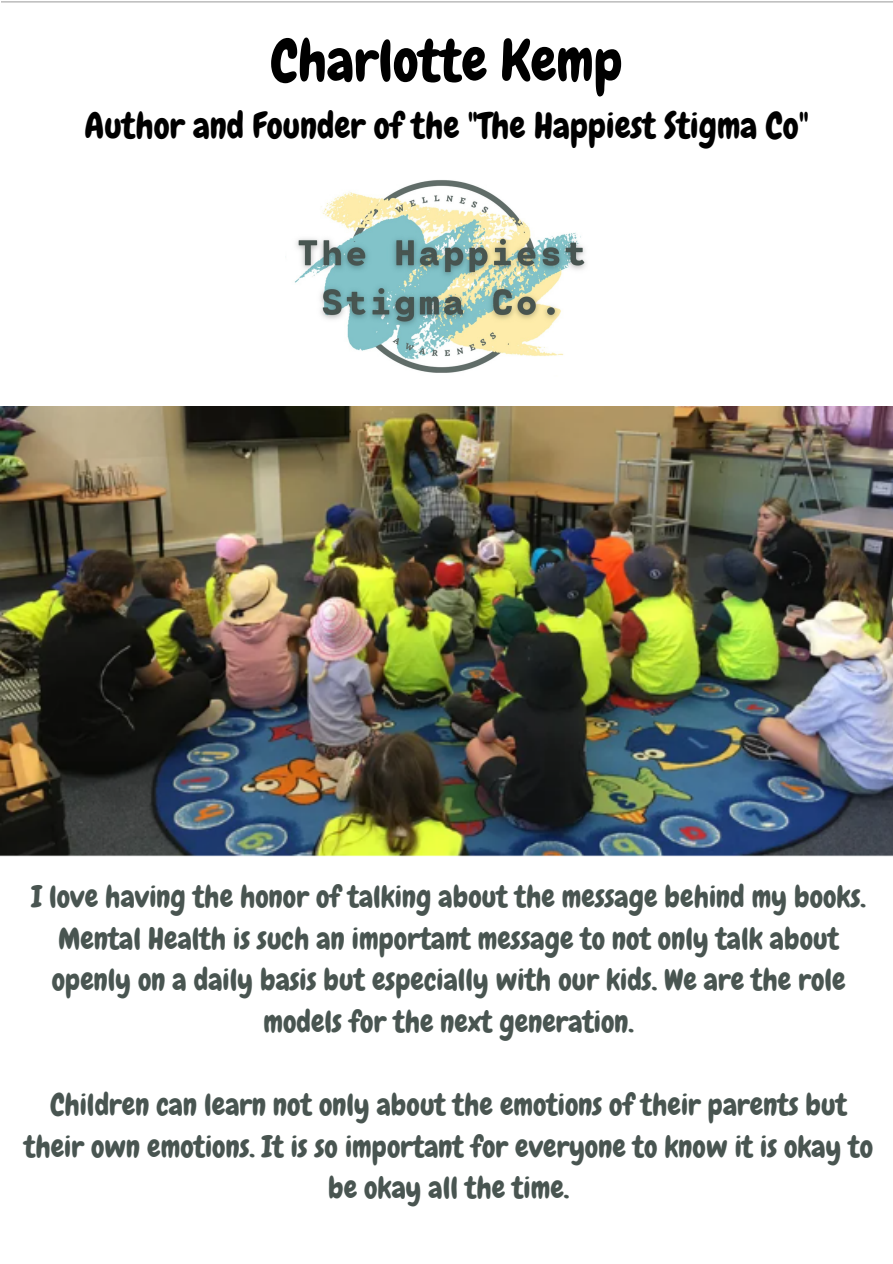
<style>
.page{position:relative;width:893px;height:1264px;background:#fff}
.page>*{position:absolute;margin:0;border:0;box-sizing:border-box;transform-origin:0 0}
.t1{font:57.15px "Chewy";color:#000}
.t2{font:35.7px "Chewy";color:#000}
.t3{font:30px/41.5px "Chewy";color:#495551;text-align:center}
</style>
<div class="page">
<img style="left:0;top:406px;width:892px;height:451px">
<img style="left:285px;top:179px;width:303px;height:194px">
<p class="t1" style="left:271px;top:25px;width:353px">Charlotte Kemp</p>
<p class="t2" style="left:85px;top:103px;width:725px">Author and Founder of the "The Happiest Stigma Co"</p>
<p class="t3" style="left:31px;top:876px;width:835px">I love having the honor of talking about the message behind my books.<br>Mental Health is such an important message to not only talk about openly on a daily basis but especially with our kids. We are the role models for the next generation.</p>
<p class="t3" style="left:24px;top:1084px;width:850px">Children can learn not only about the emotions of their parents but their own emotions. It is so important for everyone to know it is okay to be okay all the time.</p>
</div>
